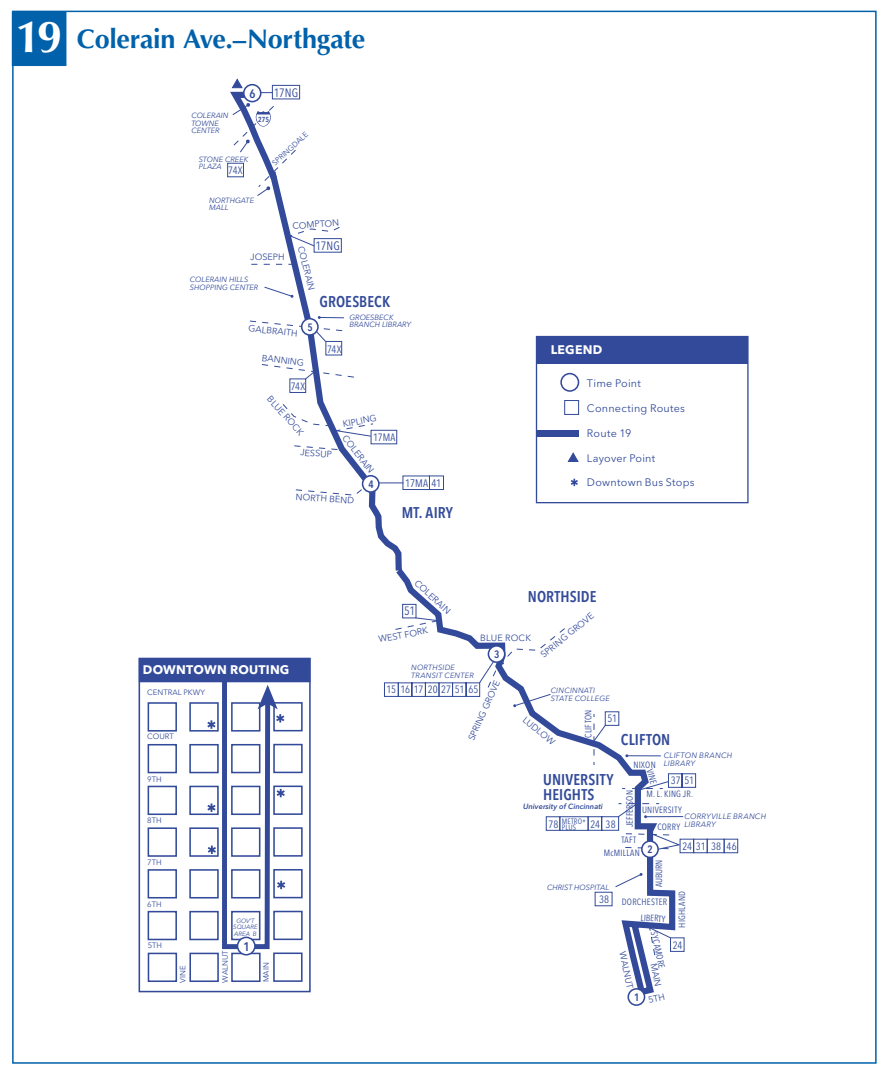
<style>
.page{position:relative;width:893px;height:1085px;background:#fff}
.page>*{position:absolute;margin:0;border:0;box-sizing:border-box;transform-origin:0 0}
.t1{font:700 45px "Optima LT Pro";color:#fff}
.t2{font:700 27px "Optima LT Pro";letter-spacing:-.01em;color:#0161aa}
.t3{font:600 condensed 15.45px/15.5px "Avenir Next LT Pro";letter-spacing:.005em;color:#324a99}
.t4{font:700 12.3px "Avenir Next LT Pro";letter-spacing:.02em;color:#fff}
.t5{font:600 condensed 12.3px "Avenir Next LT Pro";color:#324a99}
.t6{font:condensed 12px "Avenir Next LT Pro";letter-spacing:-.005em;color:#324a99}
.t7{font:600 condensed 12px "Avenir Next LT Pro";color:#324a99}
.t8{font:10.8px "Avenir Next LT Pro";letter-spacing:.02em;color:#324a99}
.t9{font:condensed 10.8px "Avenir Next LT Pro";letter-spacing:-.01em;color:#324a99}
.t10{font:600 condensed 10.65px "Avenir Next LT Pro";color:#324a99}
.t11{font:condensed 10.5px "Avenir Next LT Pro";color:#324a99}
.t12{font:condensed 10.5px "Avenir Next LT Pro";letter-spacing:-.025em;color:#324a99}
.t13{font:9px "Avenir Next LT Pro";color:#324a99}
.t14{font:condensed 9px "Avenir Next LT Pro";letter-spacing:.025em;color:#324a99}
.t15{font:condensed 9px "Avenir Next LT Pro";color:#324a99}
.t16{font:7.8px "Avenir Next LT Pro";color:#324a99}
.t17{font:italic 7.8px/7.8px "Avenir Next LT Pro";letter-spacing:.03em;color:#324a99}
.t18{font:condensed 7.8px/6.1px "Avenir Next LT Pro";letter-spacing:.025em;color:#324a99}
.t19{font:italic 7.5px/7.5px "Avenir Next LT Pro";color:#324a99}
.t20{font:italic 600 7.5px "Avenir Next LT Pro";color:#324a99}
.t21{font:italic 7.5px/7.5px "Avenir Next LT Pro";letter-spacing:.03em;color:#324a99}
.t22{font:italic 7.5px/7.5px "Avenir Next LT Pro";letter-spacing:.025em;color:#324a99}
.t23{font:7.5px "Avenir Next LT Pro";color:#324a99}
.t24{font:600 condensed 7.2px "Avenir Next LT Pro";color:#324a99}
.t25{font:italic 6.15px/6.1px "Avenir Next LT Pro";color:#324a99;text-align:center}
</style>
<div class="page">
<div style="left:12px;top:12px;width:54px;height:54px;background:#0161aa"></div>
<div style="left:536px;top:336px;width:212px;height:167px;background:#fff;border:1px solid #324a99"></div>
<div style="left:537px;top:337px;width:210px;height:27px;background:#324a99"></div>
<svg style="left:138px;top:657px;width:127px;height:336px"></svg>
<div style="left:139px;top:658px;width:171px;height:24px;background:#324a99"></div>
<svg style="left:147px;top:682px;width:118px;height:301px"></svg>
<svg style="left:265px;top:335px;width:413px;height:664px"></svg>
<div style="left:628px;top:989px;width:16px;height:16px;background:#fff;border-radius:50%"></div>
<div style="left:627px;top:988px;width:18px;height:18px;border:2px solid #324a99;border-radius:50%"></div>
<div style="left:272px;top:85px;width:28px;height:14px;border:1px solid #324a99"></div>
<svg style="left:227px;top:79px;width:69px;height:117px"></svg>
<svg style="left:641px;top:841px;width:17px;height:16px"></svg>
<div style="left:641px;top:840px;width:18px;height:18px;border:2px solid #324a99;border-radius:50%"></div>
<div style="left:723px;top:839px;width:15px;height:14px;border:1px solid #324a99"></div>
<svg style="left:260px;top:92px;width:53px;height:392px"></svg>
<svg style="left:313px;top:238px;width:140px;height:459px"></svg>
<svg style="left:288px;top:226px;width:52px;height:21px"></svg>
<div style="left:594px;top:892px;width:18px;height:14px;border:1px solid #324a99"></div>
<div style="left:670px;top:937px;width:14px;height:15px;border:1px solid #324a99"></div>
<svg style="left:648px;top:924px;width:23px;height:36px"></svg>
<svg style="left:318px;top:316px;width:26px;height:3px"></svg>
<svg style="left:614px;top:873px;width:28px;height:15px"></svg>
<svg style="left:394px;top:617px;width:331px;height:236px"></svg>
<svg style="left:648px;top:993px;width:16px;height:6px"></svg>
<p class="t1" style="left:16px;top:8px;width:48px">19</p>
<p class="t2" style="left:77px;top:21px;width:290px">Colerain Ave.–Northgate</p>
<p class="t7" style="left:249px;top:86px;width:8px">6</p>
<p class="t6" style="left:274px;top:85px;width:26px">17NG</p>
<p class="t24" style="left:258px;top:115px;width:12px">275</p>
<p class="t19" style="left:191px;top:112px;width:39px">COLERAIN<br>TOWNE<br>CENTER</p>
<p class="t23" style="left:270px;top:161px;width:47px;rotate:-43deg">SPRINGDALE</p>
<p class="t19" style="left:199px;top:155px;width:51px">STONE CREEK<br>PLAZA</p>
<p class="t11" style="left:228px;top:164px;width:16px">74X</p>
<p class="t19" style="left:209px;top:196px;width:46px">NORTHGATE<br>MALL</p>
<p class="t13" style="left:250px;top:252px;width:36px">JOSEPH</p>
<p class="t19" style="left:190px;top:276px;width:70px">COLERAIN HILLS<br>SHOPPING CENTER</p>
<p class="t13" style="left:292px;top:221px;width:48px;rotate:-5deg">COMPTON</p>
<p class="t6" style="left:315px;top:239px;width:26px">17NG</p>
<p class="t13" style="left:306px;top:245px;width:47px;rotate:76deg">COLERAIN</p>
<p class="t3" style="left:319px;top:293px;width:72px">GROESBECK</p>
<p class="t13" style="left:249px;top:323px;width:51px;rotate:6deg">GALBRAITH</p>
<p class="t10" style="left:307px;top:321px;width:7px">5</p>
<p class="t13" style="left:263px;top:352px;width:44px;rotate:8deg">BANNING</p>
<p class="t11" style="left:291px;top:380px;width:16px">74X</p>
<p class="t11" style="left:327px;top:343px;width:16px">74X</p>
<p class="t19" style="left:349px;top:313px;width:63px">GROESBECK<br>BRANCH LIBRARY</p>
<p class="t13" style="left:273px;top:394px;width:51px;rotate:48deg">BLUE ROCK</p>
<p class="t13" style="left:301px;top:447px;width:33px;rotate:4deg">JESSUP</p>
<p class="t13" style="left:342px;top:419px;width:36px;rotate:-11deg">KIPLING</p>
<p class="t11" style="left:373px;top:431px;width:24px">17MA</p>
<p class="t13" style="left:348px;top:433px;width:47px;rotate:52deg">COLERAIN</p>
<p class="t10" style="left:368px;top:478px;width:7px">4</p>
<p class="t13" style="left:296px;top:491px;width:60px;rotate:4deg">NORTH BEND</p>
<p class="t9" style="left:405px;top:477px;width:38px">17MA 41</p>
<p class="t3" style="left:401px;top:505px;width:53px">MT. AIRY</p>
<p class="t13" style="left:419px;top:578px;width:47px;rotate:42deg">COLERAIN</p>
<p class="t6" style="left:404px;top:604px;width:12px">51</p>
<p class="t13" style="left:377px;top:634px;width:52px;rotate:-11deg">WEST FORK</p>
<p class="t4" style="left:550px;top:342px;width:53px">LEGEND</p>
<p class="t8" style="left:587px;top:377px;width:55px">Time Point</p>
<p class="t8" style="left:587px;top:402px;width:100px">Connecting Routes</p>
<p class="t8" style="left:587px;top:427px;width:46px">Route 19</p>
<p class="t8" style="left:587px;top:451px;width:70px">Layover Point</p>
<p class="t8" style="left:587px;top:476px;width:109px">Downtown Bus Stops</p>
<p class="t3" style="left:528px;top:588px;width:70px">NORTHSIDE</p>
<p class="t13" style="left:480px;top:632px;width:52px;rotate:1deg">BLUE ROCK</p>
<p class="t10" style="left:494px;top:647px;width:7px">3</p>
<p class="t13" style="left:538px;top:651px;width:67px;rotate:-39deg">SPRING GROVE</p>
<p class="t4" style="left:143px;top:662px;width:148px">DOWNTOWN ROUTING</p>
<p class="t16" style="left:147px;top:687px;width:59px">CENTRAL PKWY</p>
<p class="t16" style="left:147px;top:732px;width:28px">COURT</p>
<p class="t16" style="left:147px;top:774px;width:16px">9TH</p>
<p class="t16" style="left:147px;top:816px;width:16px">8TH</p>
<p class="t22" style="left:411px;top:664px;width:64px">NORTHSIDE<br>TRANSIT CENTER</p>
<p class="t13" style="left:466px;top:738px;width:67px;rotate:-66deg">SPRING GROVE</p>
<p class="t12" style="left:386px;top:683px;width:93px">15 16 17 20 27 51 65</p>
<p class="t21" style="left:550px;top:687px;width:61px">CINCINNATI<br>STATE COLLEGE</p>
<p class="t13" style="left:527px;top:715px;width:40px;rotate:38deg">LUDLOW</p>
<p class="t14" style="left:583px;top:738px;width:30px;rotate:-90deg">CLIFTON</p>
<p class="t11" style="left:607px;top:712px;width:11px">51</p>
<p class="t3" style="left:621px;top:732px;width:51px">CLIFTON</p>
<p class="t3" style="left:543px;top:771px;width:72px">UNIVERSITY<br>HEIGHTS</p>
<p class="t20" style="left:523px;top:802px;width:81px">University of Cincinnati</p>
<p class="t18" style="left:548px;top:818px;width:39px;text-indent:13px">METRO*<br><sup>78</sup> PLUS</p>
<p class="t11" style="left:590px;top:818px;width:27px">24 38</p>
<p class="t17" style="left:663px;top:752px;width:70px">CLIFTON BRANCH<br>LIBRARY</p>
<p class="t14" style="left:633px;top:759px;width:24px">NIXON</p>
<p class="t14" style="left:654px;top:767px;width:17px;rotate:75deg">VINE</p>
<p class="t11" style="left:670px;top:774px;width:25px">37 51</p>
<p class="t15" style="left:624px;top:827px;width:38px;rotate:-90deg">JEFFERSON</p>
<p class="t14" style="left:646px;top:788px;width:48px">M. L. KING JR.</p>
<p class="t14" style="left:642px;top:804px;width:41px">UNIVERSITY</p>
<p class="t17" style="left:684px;top:812px;width:83px">CORRYVILLE BRANCH<br>LIBRARY</p>
<p class="t14" style="left:657px;top:821px;width:24px">CORRY</p>
<p class="t14" style="left:621px;top:834px;width:16px">TAFT</p>
<p class="t14" style="left:604px;top:848px;width:37px">McMILLAN</p>
<p class="t10" style="left:647px;top:843px;width:7px">2</p>
<p class="t11" style="left:682px;top:840px;width:56px">24 31 38 46</p>
<p class="t16" style="left:147px;top:857px;width:16px">7TH</p>
<p class="t16" style="left:147px;top:900px;width:16px">6TH</p>
<p class="t25" style="left:233px;top:918px;width:26px">GOV’T<br>SQUARE<br>AREA B</p>
<p class="t16" style="left:148px;top:941px;width:16px">5TH</p>
<p class="t5" style="left:243px;top:939px;width:8px">1</p>
<p class="t16" style="left:220px;top:983px;width:34px;rotate:-90deg">WALNUT</p>
<p class="t16" style="left:178px;top:983px;width:20px;rotate:-90deg">VINE</p>
<p class="t16" style="left:261px;top:982px;width:22px;rotate:-90deg">MAIN</p>
<p class="t19" style="left:547px;top:884px;width:64px">CHRIST HOSPITAL</p>
<p class="t11" style="left:599px;top:893px;width:12px">38</p>
<p class="t14" style="left:653px;top:887px;width:29px;rotate:-90deg">AUBURN</p>
<p class="t14" style="left:621px;top:896px;width:47px">DORCHESTER</p>
<p class="t14" style="left:676px;top:928px;width:38px;rotate:-90deg">HIGHLAND</p>
<p class="t14" style="left:659px;top:930px;width:40px;rotate:78deg">SYCAMORE</p>
<p class="t14" style="left:641px;top:912px;width:26px;rotate:3deg">LIBERTY</p>
<p class="t11" style="left:672px;top:939px;width:11px">24</p>
<p class="t13" style="left:627px;top:950px;width:40px;rotate:78deg">WALNUT</p>
<p class="t13" style="left:658px;top:962px;width:25px;rotate:78deg">MAIN</p>
<p class="t10" style="left:634px;top:991px;width:7px">1</p>
</div>
